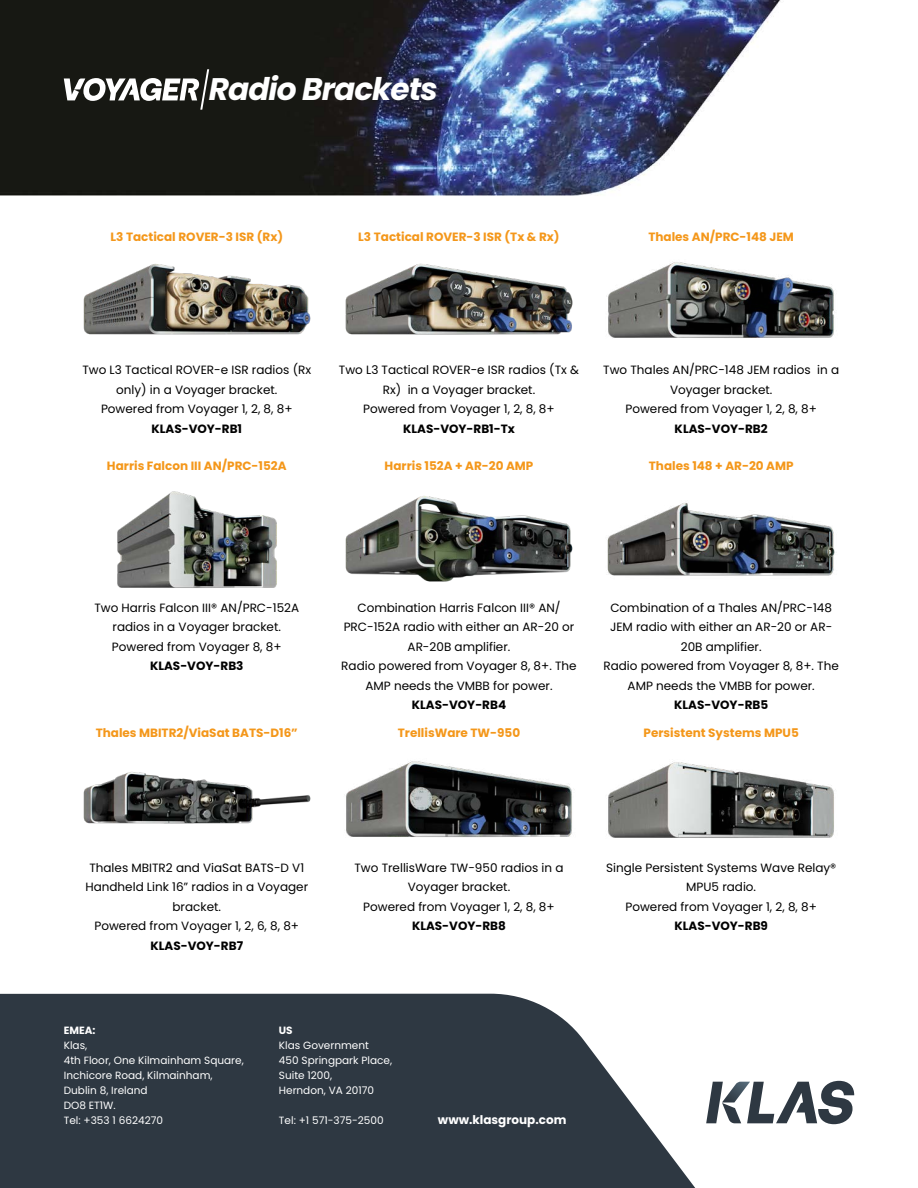
<style>
.page{position:relative;width:918px;height:1188px;background:#fff}
.page>*{position:absolute;margin:0;border:0;box-sizing:border-box;transform-origin:0 0}
.t1{font:italic 700 31.2px "Poppins";letter-spacing:-.03em;color:#fff}
.t2{font:12px/19.5px "Poppins";color:#000;text-align:center}
.t3{font:700 12px "Poppins";color:#f4971a}
.t4{font:700 12px "Poppins";color:#000}
.t5{font:700 12px "Poppins";color:#fff}
.t6{font:10.5px/15px "Poppins";color:#fff}
.t7{font:700 10.5px "Poppins";color:#fff}
</style>
<div class="page">
<img style="left:0;top:0;width:855px;height:1125px">
<svg style="left:0;top:994px;width:703px;height:194px;background:#464f58"></svg>
<svg style="left:706px;top:1081px;width:148px;height:43px"></svg>
<svg style="left:64px;top:69px;width:145px;height:41px"></svg>
<img style="left:76px;top:257px;width:241px;height:85px">
<img style="left:339px;top:256px;width:240px;height:86px">
<img style="left:111px;top:485px;width:171px;height:108px">
<img style="left:339px;top:488px;width:240px;height:101px">
<img style="left:601px;top:496px;width:241px;height:87px">
<img style="left:76px;top:764px;width:241px;height:66px">
<img style="left:339px;top:753px;width:240px;height:91px">
<img style="left:601px;top:754px;width:241px;height:92px">
<img style="left:601px;top:255px;width:241px;height:91px">
<h1 class="t1" style="left:209px;top:71px;width:231px">Radio Brackets</h1>
<p class="t3" style="left:110px;top:230px;width:174px">L3 Tactical ROVER-3 ISR (Rx)</p>
<p class="t3" style="left:358px;top:230px;width:203px">L3 Tactical ROVER-3 ISR (Tx &amp; Rx)</p>
<p class="t3" style="left:648px;top:230px;width:147px">Thales AN/PRC-148 JEM</p>
<p class="t2" style="left:82px;top:360px;width:230px">Two L3 Tactical ROVER-e ISR radios (Rx only) in a Voyager bracket.<br>Powered from Voyager 1, 2, 8, 8+</p>
<p class="t4" style="left:151px;top:422px;width:92px">KLAS-VOY-RB1</p>
<p class="t3" style="left:107px;top:459px;width:181px">Harris Falcon III AN/PRC-152A</p>
<p class="t2" style="left:339px;top:360px;width:242px">Two L3 Tactical ROVER-e ISR radios (Tx &amp;<br>Rx) in a Voyager bracket.<br>Powered from Voyager 1, 2, 8, 8+</p>
<p class="t4" style="left:403px;top:422px;width:113px">KLAS-VOY-RB1-Tx</p>
<p class="t3" style="left:385px;top:459px;width:150px">Harris 152A + AR-20 AMP</p>
<p class="t2" style="left:603px;top:360px;width:237px">Two Thales AN/PRC-148 JEM radios in a<br>Voyager bracket.<br>Powered from Voyager 1, 2, 8, 8+</p>
<p class="t4" style="left:675px;top:422px;width:95px">KLAS-VOY-RB2</p>
<p class="t3" style="left:649px;top:459px;width:146px">Thales 148 + AR-20 AMP</p>
<p class="t2" style="left:94px;top:598px;width:206px">Two Harris Falcon III® AN/PRC-152A radios in a Voyager bracket.<br>Powered from Voyager 8, 8+</p>
<p class="t4" style="left:150px;top:659px;width:95px">KLAS-VOY-RB3</p>
<p class="t3" style="left:96px;top:725px;width:204px">Thales MBITR2/ViaSat BATS-D16”</p>
<p class="t2" style="left:341px;top:598px;width:237px">Combination Harris Falcon III® AN/<br>PRC-152A radio with either an AR-20 or<br>AR-20B amplifier.<br>Radio powered from Voyager 8, 8+. The<br>AMP needs the VMBB for power.</p>
<p class="t4" style="left:412px;top:698px;width:96px">KLAS-VOY-RB4</p>
<p class="t3" style="left:398px;top:725px;width:124px">TrellisWare TW-950</p>
<p class="t2" style="left:603px;top:598px;width:237px">Combination of a Thales AN/PRC-148<br>JEM radio with either an AR-20 or AR-<br>20B amplifier.<br>Radio powered from Voyager 8, 8+. The<br>AMP needs the VMBB for power.</p>
<p class="t4" style="left:674px;top:698px;width:96px">KLAS-VOY-RB5</p>
<p class="t3" style="left:644px;top:725px;width:157px">Persistent Systems MPU5</p>
<p class="t2" style="left:85px;top:858px;width:224px">Thales MBITR2 and ViaSat BATS-D V1<br>Handheld Link 16” radios in a Voyager bracket.<br>Powered from Voyager 1, 2, 6, 8, 8+</p>
<p class="t4" style="left:150px;top:938px;width:94px">KLAS-VOY-RB7</p>
<p class="t2" style="left:354px;top:858px;width:211px">Two TrellisWare TW-950 radios in a<br>Voyager bracket.<br>Powered from Voyager 1, 2, 8, 8+</p>
<p class="t4" style="left:412px;top:919px;width:95px">KLAS-VOY-RB8</p>
<p class="t7" style="left:64px;top:1024px;width:33px">EMEA:</p>
<p class="t6" style="left:64px;top:1038px;width:182px">Klas,<br>4th Floor, One Kilmainham Square,<br>Inchicore Road, Kilmainham,<br>Dublin 8, Ireland<br>DO8 ET1W.<br>Tel: +353 1 6624270</p>
<p class="t7" style="left:279px;top:1024px;width:15px">US</p>
<p class="t6" style="left:279px;top:1038px;width:115px">Klas Government<br>450 Springpark Place,<br>Suite 1200,<br>Herndon, VA 20170</p>
<p class="t6" style="left:279px;top:1113px;width:106px">Tel: +1 571-375-2500</p>
<p class="t5" style="left:438px;top:1113px;width:130px">www.klasgroup.com</p>
<p class="t2" style="left:606px;top:858px;width:232px">Single Persistent Systems Wave Relay®<br>MPU5 radio.<br>Powered from Voyager 1, 2, 8, 8+</p>
<p class="t4" style="left:674px;top:919px;width:95px">KLAS-VOY-RB9</p>
</div>
